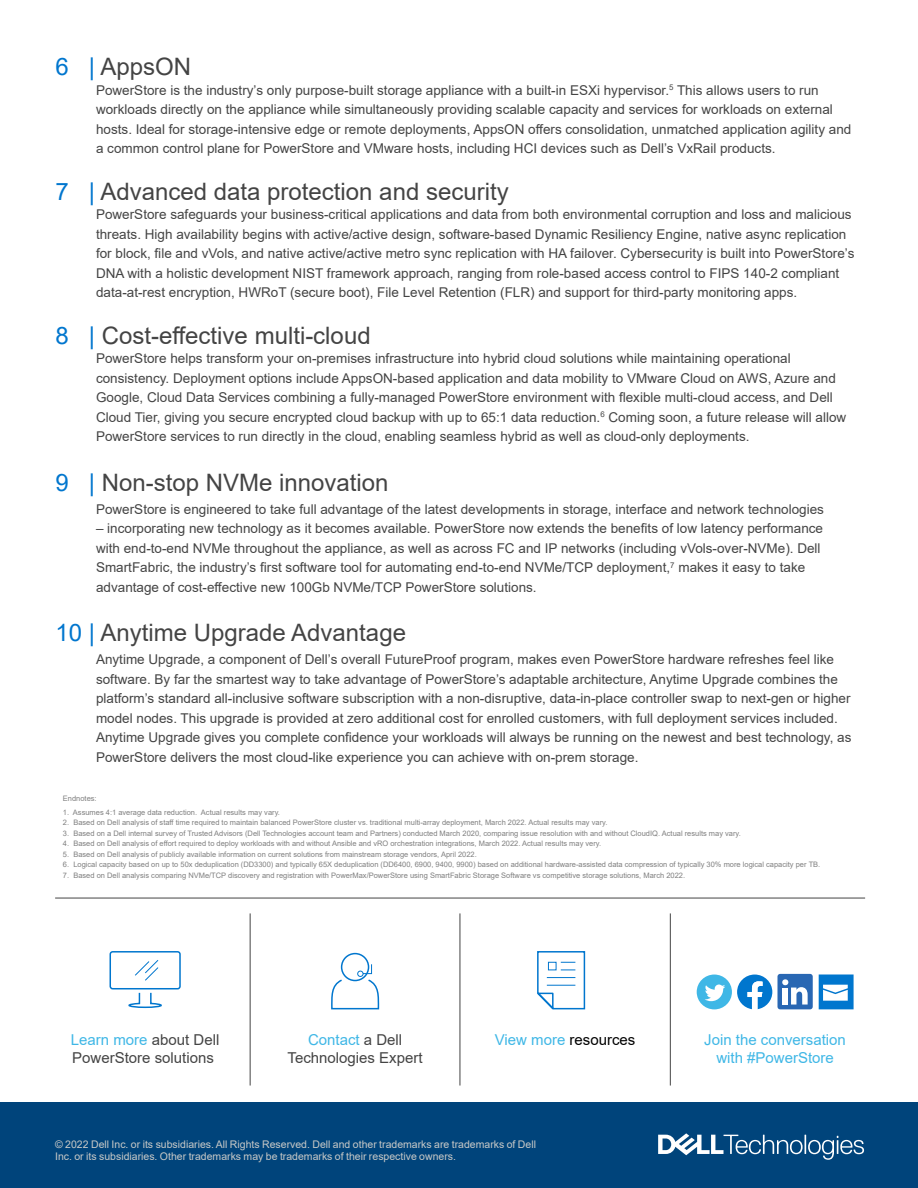
<style>
.page{position:relative;width:918px;height:1188px;background:#fff}
.page>*{position:absolute;margin:0;border:0;box-sizing:border-box;transform-origin:0 0}
.t1{font:24px "Arial";color:#444}
.t2{font:15px/18px "Arial";color:#444;text-align:center}
.t3{font:15px/18px "Arial";color:#3fb7e6;text-align:center}
.t4{font:15px "Arial";color:#000}
.t5{font:13.5px/19.5px "Arial";color:#444}
.t6{font:10.5px/12px "Arial";color:#c8c9c7}
.t7{font:7.5px "Arial";color:#808080}
.s1{color:#0076ce}
.s2{color:#3fb7e6}
.s3{color:#fff}
</style>
<div class="page">
<div style="left:341px;top:953px;width:28px;height:28px;border:2px solid #0076ce;border-radius:50%"></div>
<svg style="left:331px;top:964px;width:49px;height:46px"></svg>
<hr style="left:250px;top:913px;width:1px;height:173px;background:#444">
<hr style="left:460px;top:913px;width:1px;height:173px;background:#444">
<hr style="left:670px;top:913px;width:1px;height:173px;background:#444">
<div style="left:110px;top:951px;width:71px;height:38px;border:2px solid #0076ce;border-radius:2px"></div>
<svg style="left:135px;top:960px;width:24px;height:21px"></svg>
<svg style="left:128px;top:992px;width:34px;height:17px"></svg>
<hr style="left:55px;top:898px;width:810px;height:1px;background:#444">
<svg style="left:537px;top:951px;width:49px;height:59px"></svg>
<div style="left:0;top:1102px;width:918px;height:86px;background:#00447b"></div>
<svg style="left:658px;top:1133px;width:206px;height:27px"></svg>
<svg style="left:819px;top:975px;width:35px;height:34px"></svg>
<svg style="left:737px;top:975px;width:35px;height:34px"></svg>
<div style="left:697px;top:975px;width:35px;height:34px;background:#3fb7e6;border-radius:50%"></div>
<svg style="left:705px;top:985px;width:20px;height:16px"></svg>
<div style="left:777px;top:974px;width:36px;height:35px;background:#2967b3;border-radius:3px"></div>
<svg style="left:782px;top:979px;width:26px;height:26px"></svg>
<h1 class="t1" style="left:56px;top:50px;width:137px"><span class="s1">6 |</span> AppsON</h1>
<p class="t5" style="left:96px;top:80px;width:757px">PowerStore is the industry’s only purpose-built storage appliance with a built-in ESXi hypervisor.<sup>5</sup> This allows users to run workloads directly on the appliance while simultaneously providing scalable capacity and services for workloads on external hosts. Ideal for storage-intensive edge or remote deployments, AppsON offers consolidation, unmatched application agility and a common control plane for PowerStore and VMware hosts, including HCI devices such as Dell’s VxRail products.</p>
<h1 class="t1" style="left:56px;top:175px;width:455px"><span class="s1">7 |</span> Advanced data protection and security</h1>
<p class="t5" style="left:96px;top:205px;width:760px">PowerStore safeguards your business-critical applications and data from both environmental corruption and loss and malicious threats. High availability begins with active/active design, software-based Dynamic Resiliency Engine, native async replication for block, file and vVols, and native active/active metro sync replication with HA failover. Cybersecurity is built into PowerStore’s DNA with a holistic development NIST framework approach, ranging from role-based access control to FIPS 140-2 compliant data-at-rest encryption, HWRoT (secure boot), File Level Retention (FLR) and support for third-party monitoring apps.</p>
<h1 class="t1" style="left:56px;top:319px;width:317px"><span class="s1">8 |</span> Cost-effective multi-cloud</h1>
<p class="t5" style="left:96px;top:349px;width:752px">PowerStore helps transform your on-premises infrastructure into hybrid cloud solutions while maintaining operational consistency. Deployment options include AppsON-based application and data mobility to VMware Cloud on AWS, Azure and Google, Cloud Data Services combining a fully-managed PowerStore environment with flexible multi-cloud access, and Dell Cloud Tier, giving you secure encrypted cloud backup with up to 65:1 data reduction.<sup>6</sup> Coming soon, a future release will allow PowerStore services to run directly in the cloud, enabling seamless hybrid as well as cloud-only deployments.</p>
<h1 class="t1" style="left:56px;top:466px;width:335px"><span class="s1">9 |</span> Non-stop NVMe innovation</h1>
<p class="t5" style="left:96px;top:499px;width:729px">PowerStore is engineered to take full advantage of the latest developments in storage, interface and network technologies</p>
<p class="t5" style="left:96px;top:519px;width:729px">– incorporating new technology as it becomes available. PowerStore now extends the benefits of low latency performance with end-to-end NVMe throughout the appliance, as well as across FC and IP networks (including vVols-over-NVMe). Dell SmartFabric, the industry’s first software tool for automating end-to-end NVMe/TCP deployment,<sup>7</sup> makes it easy to take advantage of cost-effective new 100Gb NVMe/TCP PowerStore solutions.</p>
<h1 class="t1" style="left:56px;top:616px;width:352px"><span class="s1">10 |</span> Anytime Upgrade Advantage</h1>
<p class="t5" style="left:96px;top:650px;width:757px">Anytime Upgrade, a component of Dell’s overall FutureProof program, makes even PowerStore hardware refreshes feel like software. By far the smartest way to take advantage of PowerStore’s adaptable architecture, Anytime Upgrade combines the platform’s standard all-inclusive software subscription with a non-disruptive, data-in-place controller swap to next-gen or higher model nodes. This upgrade is provided at zero additional cost for enrolled customers, with full deployment services included.<br>Anytime Upgrade gives you complete confidence your workloads will always be running on the newest and best technology, as PowerStore delivers the most cloud-like experience you can achieve with on-prem storage.</p>
<p class="t7" style="left:63px;top:793px;width:35px">Endnotes:</p>
<p class="t7" style="left:63px;top:807px;width:219px">1. Assumes 4:1 average data reduction. Actual results may vary.</p>
<p class="t7" style="left:63px;top:817px;width:546px">2. Based on Dell analysis of staff time required to maintain balanced PowerStore cluster vs. traditional multi-array deployment, March 2022. Actual results may vary.</p>
<p class="t7" style="left:63px;top:828px;width:679px">3. Based on a Dell internal survey of Trusted Advisors (Dell Technologies account team and Partners) conducted March 2020, comparing issue resolution with and without CloudIQ. Actual results may vary.</p>
<p class="t7" style="left:63px;top:838px;width:540px">4. Based on Dell analysis of effort required to deploy workloads with and without Ansible and vRO orchestration integrations, March 2022. Actual results may very.</p>
<p class="t7" style="left:63px;top:849px;width:415px">5. Based on Dell analysis of publicly available information on current solutions from mainstream storage vendors, April 2022.</p>
<p class="t7" style="left:63px;top:859px;width:759px">6. Logical capacity based on up to 50x deduplication (DD3300) and typically 65X deduplication (DD6400, 6900, 9400, 9900) based on additional hardware-assisted data compression of typically 30% more logical capacity per TB.</p>
<p class="t7" style="left:63px;top:870px;width:624px">7. Based on Dell analysis comparing NVMe/TCP discovery and registration with PowerMax/PowerStore using SmartFabric Storage Software vs competitive storage solutions, March 2022.</p>
<p class="t2" style="left:71px;top:1031px;width:150px;text-align:left"><span class="s2">Learn more</span> about Dell<br>PowerStore solutions<span class="s3">]</span></p>
<p class="t2" style="left:288px;top:1031px;width:137px"><span class="s2">Contact</span> a Dell<br>Technologies Expert</p>
<p class="t4" style="left:495px;top:1030px;width:142px"><span class="s2">View more</span> resources</p>
<p class="t3" style="left:704px;top:1031px;width:143px">Join the conversation with #PowerStore</p>
<p class="t6" style="left:55px;top:1138px;width:482px">© 2022 Dell Inc. or its subsidiaries. All Rights Reserved. Dell and other trademarks are trademarks of Dell<br>Inc. or its subsidiaries. Other trademarks may be trademarks of their respective owners.</p>
</div>
